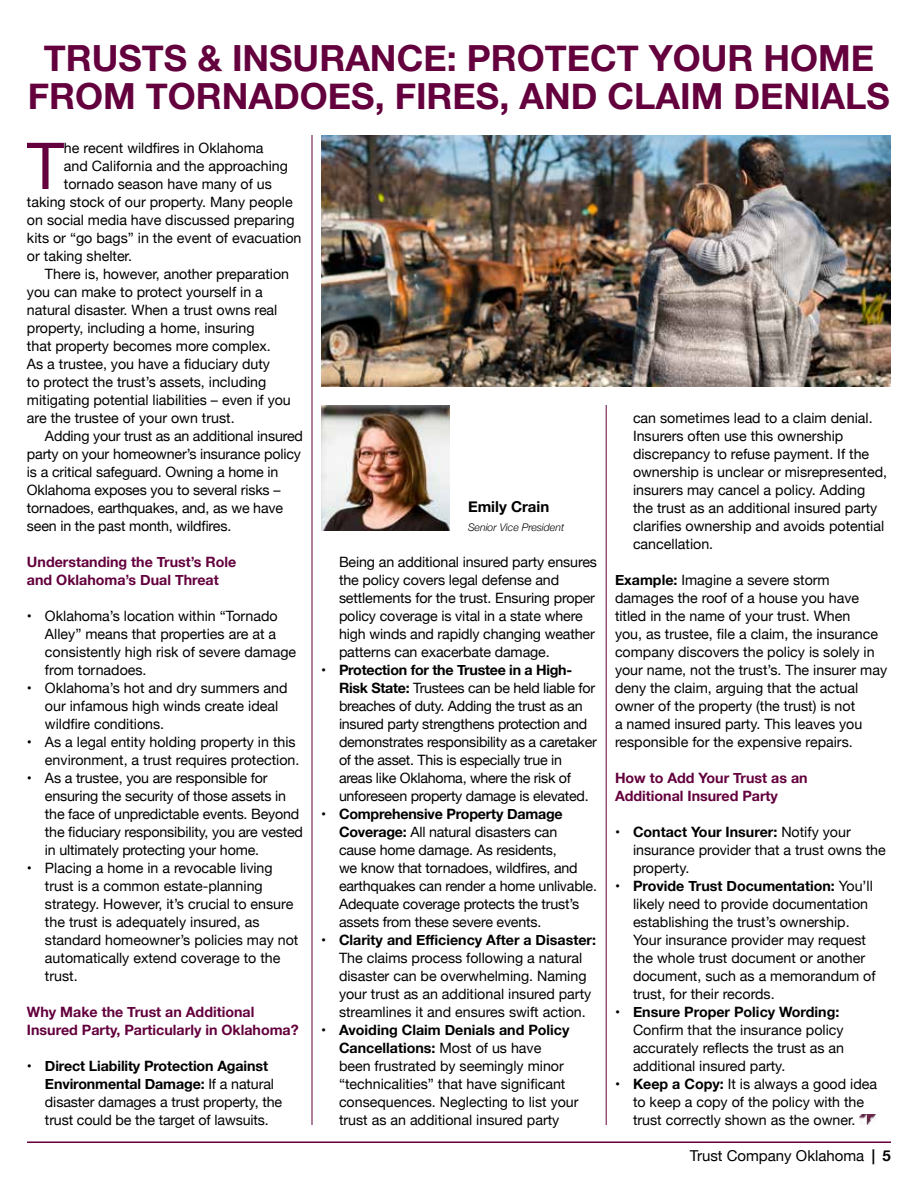
<style>
.page{position:relative;width:918px;height:1188px;background:#fff}
.page>*{position:absolute;margin:0;border:0;box-sizing:border-box;transform-origin:0 0}
.t1{font:64.65px "Helvetica Neue";color:#63003d}
.t2{font:700 36px/39px "Helvetica Neue";color:#63003d;text-align:center}
.t3{font:15px "Helvetica Neue";color:#000}
.t4{font:700 15px "Helvetica Neue";color:#000}
.t5{font:14.25px/18px "Helvetica Neue";color:#000}
.t6{font:14.25px/18px "Helvetica Neue";letter-spacing:-.02em;color:#000}
.t7{font:700 14.25px/18px "Helvetica Neue";color:#63003d}
.t8{font:italic 300 10.5px "Helvetica Neue";color:#000}
.s1{font-weight:700}
</style>
<div class="page">
<hr style="left:27px;top:1142px;width:864px;height:1px;background:#63003d">
<img style="left:859px;top:1115px;width:16px;height:10px">
<img style="left:321px;top:405px;width:129px;height:126px">
<img style="left:321px;top:135px;width:570px;height:252px">
<hr style="left:312px;top:135px;width:1px;height:990px;background:#63003d">
<hr style="left:606px;top:405px;width:1px;height:720px;background:#63003d">
<h2 class="t2" style="left:28px;top:39px;width:864px">TRUSTS &amp; INSURANCE: PROTECT YOUR HOME<br>FROM TORNADOES, FIRES, AND CLAIM DENIALS</h2>
<h1 class="t1" style="left:27px;top:119px;width:39px">T</h1>
<p class="t5" style="left:64px;top:140px;width:201px">he recent wildfires in Oklahoma</p>
<p class="t5" style="left:64px;top:158px;width:226px">and California and the approaching</p>
<p class="t5" style="left:64px;top:176px;width:209px">tornado season have many of us</p>
<p class="t5" style="left:27px;top:194px;width:267px">taking stock of our property. Many people</p>
<p class="t5" style="left:27px;top:212px;width:269px">on social media have discussed preparing</p>
<p class="t5" style="left:27px;top:230px;width:276px">kits or “go bags” in the event of evacuation</p>
<p class="t5" style="left:27px;top:248px;width:107px">or taking shelter.</p>
<p class="t5" style="left:45px;top:266px;width:246px">There is, however, another preparation</p>
<p class="t5" style="left:27px;top:284px;width:237px">you can make to protect yourself in a</p>
<p class="t5" style="left:27px;top:302px;width:252px">natural disaster. When a trust owns real</p>
<p class="t5" style="left:27px;top:320px;width:229px">property, including a home, insuring</p>
<p class="t5" style="left:27px;top:338px;width:245px">that property becomes more complex.</p>
<p class="t5" style="left:27px;top:356px;width:245px">As a trustee, you have a fiduciary duty</p>
<p class="t5" style="left:27px;top:374px;width:241px">to protect the trust’s assets, including</p>
<p class="t5" style="left:27px;top:392px;width:265px">mitigating potential liabilities – even if you</p>
<p class="t5" style="left:27px;top:410px;width:209px">are the trustee of your own trust.</p>
<p class="t5" style="left:45px;top:428px;width:260px">Adding your trust as an additional insured</p>
<p class="t5" style="left:27px;top:446px;width:276px">party on your homeowner’s insurance policy</p>
<p class="t5" style="left:27px;top:464px;width:253px">is a critical safeguard. Owning a home in</p>
<p class="t5" style="left:27px;top:482px;width:255px">Oklahoma exposes you to several risks –</p>
<p class="t5" style="left:27px;top:500px;width:258px">tornadoes, earthquakes, and, as we have</p>
<p class="t5" style="left:27px;top:518px;width:206px">seen in the past month, wildfires.</p>
<p class="t7" style="left:27px;top:553px;width:211px">Understanding the Trust’s Role and Oklahoma’s Dual Threat</p>
<p class="t5" style="left:45px;top:608px;width:253px;text-indent:-18px">• Oklahoma’s location within “Tornado Alley” means that properties are at a consistently high risk of severe damage from tornadoes.</p>
<p class="t5" style="left:45px;top:680px;width:244px;text-indent:-18px">• Oklahoma’s hot and dry summers and our infamous high winds create ideal wildfire conditions.</p>
<p class="t5" style="left:27px;top:734px;width:274px;text-align:right">• As a legal entity holding property in this environment, a trust requires protection.</p>
<p class="t5" style="left:45px;top:770px;width:260px;text-indent:-18px">• As a trustee, you are responsible for ensuring the security of those assets in the face of unpredictable events. Beyond the fiduciary responsibility, you are vested in ultimately protecting your home.</p>
<p class="t5" style="left:45px;top:860px;width:255px;text-indent:-18px">• Placing a home in a revocable living trust is a common estate-planning strategy. However, it’s crucial to ensure the trust is adequately insured, as standard homeowner’s policies may not automatically extend coverage to the trust.</p>
<p class="t7" style="left:27px;top:1003px;width:273px">Why Make the Trust an Additional<br>Insured Party, Particularly in Oklahoma?</p>
<p class="t5" style="left:45px;top:1058px;width:239px;text-indent:-18px">• <span class="s1">Direct Liability Protection Against Environmental Damage:</span> If a natural disaster damages a trust property, the trust could be the target of lawsuits.</p>
<p class="t5" style="left:633px;top:410px;width:256px">can sometimes lead to a claim denial.<br>Insurers often use this ownership discrepancy to refuse payment. If the ownership is unclear or misrepresented, insurers may cancel a policy. Adding the trust as an additional insured party clarifies ownership and avoids potential cancellation.</p>
<p class="t5" style="left:615px;top:572px;width:274px"><span class="s1">Example:</span> Imagine a severe storm damages the roof of a house you have titled in the name of your trust. When<br>you, as trustee, file a claim, the insurance company discovers the policy is solely in your name, not the trust’s. The insurer may deny the claim, arguing that the actual owner of the property (the trust) is not<br>a named insured party. This leaves you responsible for the expensive repairs.</p>
<p class="t7" style="left:615px;top:769px;width:194px">How to Add Your Trust as an<br>Additional Insured Party</p>
<p class="t5" style="left:633px;top:824px;width:254px;text-indent:-18px">• <span class="s1">Contact Your Insurer:</span> Notify your insurance provider that a trust owns the property.</p>
<p class="t5" style="left:633px;top:878px;width:244px;text-indent:-18px">• <span class="s1">Provide Trust Documentation:</span> You’ll likely need to provide documentation establishing the trust’s ownership.<br>Your insurance provider may request the whole trust document or another document, such as a memorandum of trust, for their records.</p>
<p class="t5" style="left:633px;top:1003px;width:213px;text-indent:-18px">• <span class="s1">Ensure Proper Policy Wording:<br></span>Confirm that the insurance policy accurately reflects the trust as an additional insured party.</p>
<p class="t5" style="left:615px;top:1075px;width:264px;text-align:center">• <span class="s1">Keep a Copy:</span> It is always a good idea to keep a copy of the policy with the trust correctly shown as the owner.</p>
<p class="t4" style="left:468px;top:494px;width:83px">Emily Crain</p>
<p class="t8" style="left:468px;top:519px;width:98px">Senior Vice President</p>
<p class="t5" style="left:339px;top:554px;width:260px">Being an additional insured party ensures the policy covers legal defense and settlements for the trust. Ensuring proper policy coverage is vital in a state where high winds and rapidly changing weather patterns can exacerbate damage.</p>
<p class="t6" style="left:339px;top:662px;width:259px;text-indent:-18px">• <span class="s1">Protection for the Trustee in a High-Risk State:</span> Trustees can be held liable for breaches of duty. Adding the trust as an insured party strengthens protection and demonstrates responsibility as a caretaker of the asset. This is especially true in areas like Oklahoma, where the risk of unforeseen property damage is elevated.</p>
<p class="t5" style="left:339px;top:806px;width:260px;text-indent:-18px">• <span class="s1">Comprehensive Property Damage Coverage:</span> All natural disasters can cause home damage. As residents,<br>we know that tornadoes, wildfires, and earthquakes can render a home unlivable.<br>Adequate coverage protects the trust’s assets from these severe events.</p>
<p class="t5" style="left:339px;top:932px;width:259px;text-indent:-18px">• <span class="s1">Clarity and Efficiency After a Disaster:<br></span>The claims process following a natural disaster can be overwhelming. Naming your trust as an additional insured party streamlines it and ensures swift action.</p>
<p class="t5" style="left:339px;top:1022px;width:241px;text-indent:-18px">• <span class="s1">Avoiding Claim Denials and Policy Cancellations:</span> Most of us have<br>been frustrated by seemingly minor “technicalities” that have significant consequences. Neglecting to list your trust as an additional insured party</p>
<p class="t3" style="left:690px;top:1145px;width:203px">Trust Company Oklahoma <span class="s1">| 5</span></p>
</div>
